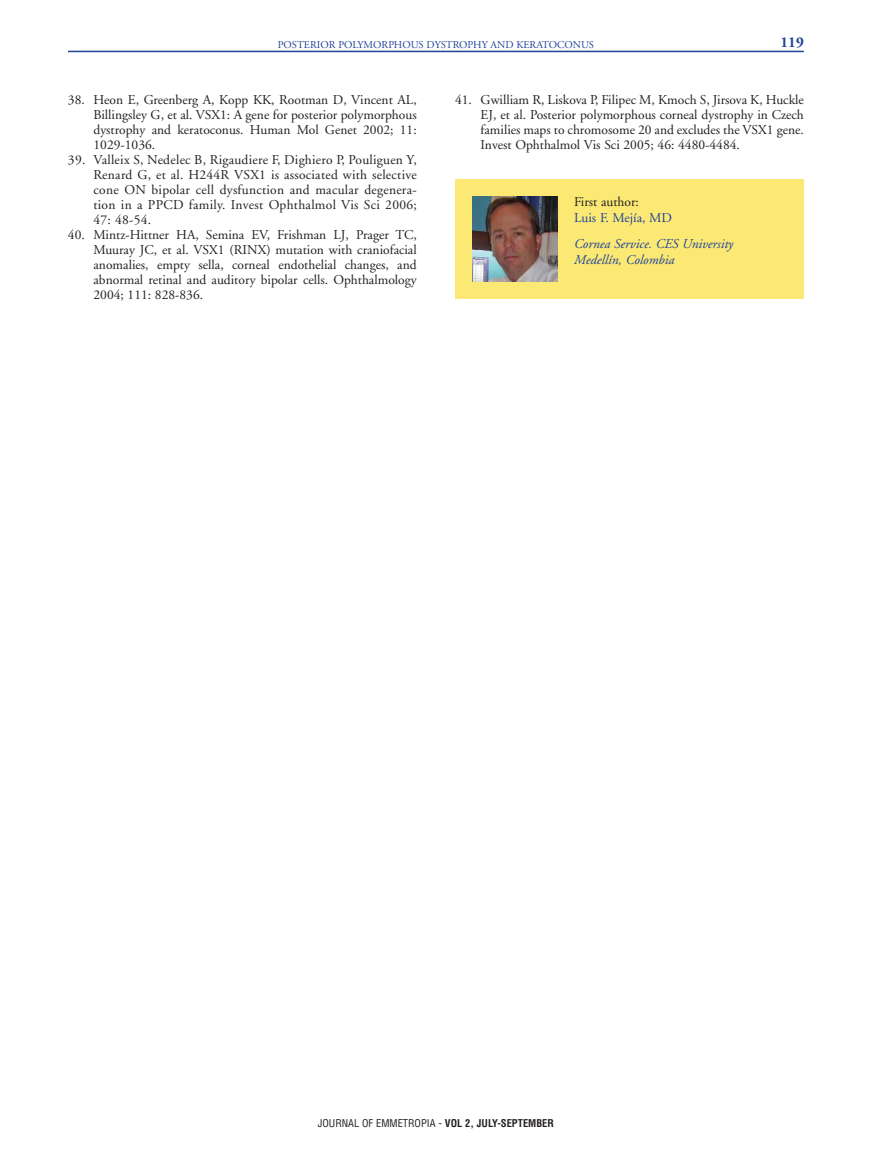
<style>
.page{position:relative;width:872px;height:1170px;background:#fff}
.page>*{position:absolute;margin:0;border:0;box-sizing:border-box;transform-origin:0 0}
.t1{font:700 15px "Adobe Garamond";color:#1f419a}
.t2{font:13.5px/15px "Adobe Garamond";color:#231f20;text-align:justify}
.t3{font:italic 13.5px/16.5px "Adobe Garamond";color:#1f419a}
.t4{font:13.5px "Adobe Garamond";color:#1f419a}
.t5{font:10.5px "Adobe Garamond";color:#1f419a}
.t6{font:condensed 10.5px "Helvetica";color:#231f20}
.s1{font-weight:700}
</style>
<div class="page">
<hr style="left:68px;top:51px;width:736px;height:1px;background:#1f419a">
<div style="left:455px;top:179px;width:349px;height:119px;background:#fbe974"></div>
<img style="left:472px;top:196px;width:85px;height:85px">
<p class="t5" style="left:278px;top:40px;width:318px">POSTERIOR POLYMORPHOUS DYSTROPHY AND KERATOCONUS</p>
<p class="t1" style="left:780px;top:36px;width:25px">119</p>
<p class="t2" style="left:93px;top:93px;width:325px;text-indent:-26px">38. Heon E, Greenberg A, Kopp KK, Rootman D, Vincent AL, Billingsley G, et al. VSX1: A gene for posterior polymorphous dystrophy and keratoconus. Human Mol Genet 2002; 11:<br>1029-1036.</p>
<p class="t2" style="left:93px;top:153px;width:325px;text-indent:-26px">39. Valleix S, Nedelec B, Rigaudiere F, Dighiero P, Pouliguen Y, Renard G, et al. H244R VSX1 is associated with selective cone ON bipolar cell dysfunction and macular degenera&shy;tion in a PPCD family. Invest Ophthalmol Vis Sci 2006; 47: 48-54.</p>
<p class="t2" style="left:93px;top:228px;width:325px;text-indent:-26px">40. Mintz-Hittner HA, Semina EV, Frishman LJ, Prager TC, Muuray JC, et al. VSX1 (RINX) mutation with craniofacial anomalies, empty sella, corneal endothelial changes, and abnormal retinal and auditory bipolar cells. Ophthalmology 2004; 111: 828-836.</p>
<p class="t2" style="left:480px;top:93px;width:325px;text-indent:-26px">41. Gwilliam R, Liskova P, Filipec M, Kmoch S, Jirsova K, Huckle EJ, et al. Posterior polymorphous corneal dystrophy in Czech families maps to chromosome 20 and excludes the VSX1 gene.<br>Invest Ophthalmol Vis Sci 2005; 46: 4480-4484.</p>
<p class="t2" style="left:574px;top:195px;width:66px">First author:</p>
<p class="t4" style="left:574px;top:213px;width:99px">Luis F. Mejía, MD</p>
<p class="t3" style="left:574px;top:236px;width:161px">Cornea Service. CES University<br>Medellín, Colombia</p>
<p class="t6" style="left:318px;top:1119px;width:238px">JOURNAL OF EMMETROPIA - <span class="s1">VOL 2, JULY-SEPTEMBER</span></p>
</div>
